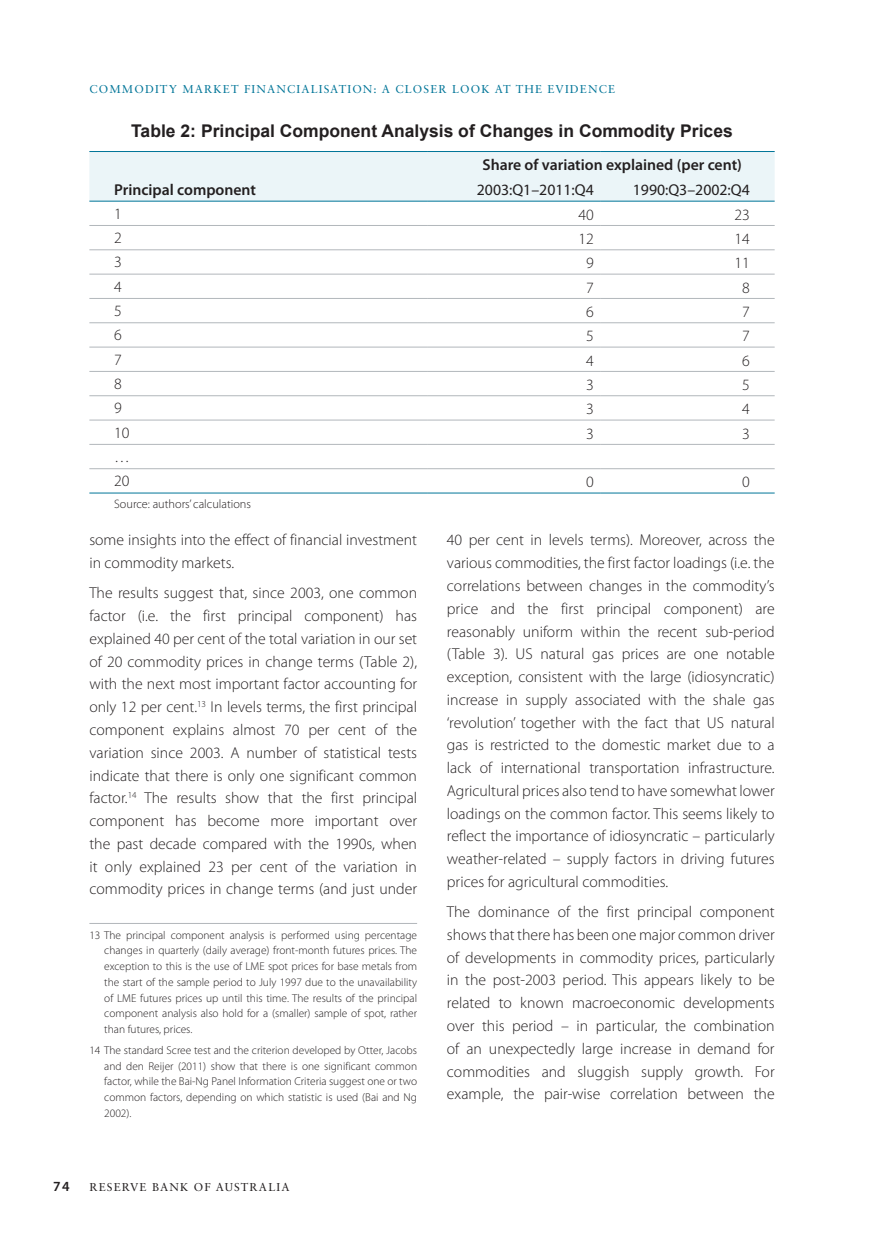
<style>
.page{position:relative;width:874px;height:1241px;background:#fff}
.page>*{position:absolute;margin:0;border:0;box-sizing:border-box;transform-origin:0 0}
.Table_Graph_Heading{font:700 17.5px "Arial";color:#231f20}
.Body_Copy{font:300 15.75px/22.8px "Myriad Pro";color:#231f20;text-align:justify}
.Table_-_Column_Headi{font:600 15.75px "Myriad Pro";color:#231f20}
.Table_Body_Copy{font:300 15.75px "Myriad Pro";color:#231f20}
.Table_-_Column_Headi-2{font:15.75px "Myriad Pro";color:#231f20}
.t1{font:600 14px "Myriad Pro";color:#231f20}
.Table_Sources_and_No{font:300 12.25px "Myriad Pro";color:#231f20}
.Footnote_Text_with_R{font:300 11.38px/15.8px "Myriad Pro";color:#231f20;text-align:justify}
.Footnote_Text_No_Rul{font:300 11.38px/15.8px "Myriad Pro";color:#231f20;text-align:justify}
.t2{font:11.38px "Sabon LT Std";letter-spacing:.1em;color:#007598}
.t3{font:11.38px "Sabon LT Std";letter-spacing:.1em;color:#231f20}
</style>
<div class="page">
<hr style="left:89px;top:923px;width:328px;height:1px;background:#b2b7bb">
<div style="left:89px;top:152px;width:685px;height:49px;background:#ebf5f8"></div>
<hr style="left:89px;top:151px;width:338px;height:1px;background:#007598">
<hr style="left:427px;top:151px;width:173px;height:1px;background:#007598">
<hr style="left:600px;top:151px;width:174px;height:1px;background:#007598">
<hr style="left:89px;top:201px;width:338px;height:1px;background:#007598">
<hr style="left:427px;top:201px;width:173px;height:1px;background:#007598">
<hr style="left:600px;top:201px;width:174px;height:1px;background:#007598">
<hr style="left:89px;top:225px;width:338px;height:1px;background:#b2b7bb">
<hr style="left:427px;top:225px;width:173px;height:1px;background:#b2b7bb">
<hr style="left:600px;top:225px;width:174px;height:1px;background:#b2b7bb">
<hr style="left:89px;top:249px;width:338px;height:1px;background:#b2b7bb">
<hr style="left:427px;top:249px;width:173px;height:1px;background:#b2b7bb">
<hr style="left:600px;top:249px;width:174px;height:1px;background:#b2b7bb">
<hr style="left:89px;top:274px;width:338px;height:1px;background:#b2b7bb">
<hr style="left:427px;top:274px;width:173px;height:1px;background:#b2b7bb">
<hr style="left:600px;top:274px;width:174px;height:1px;background:#b2b7bb">
<hr style="left:89px;top:298px;width:338px;height:1px;background:#b2b7bb">
<hr style="left:427px;top:298px;width:173px;height:1px;background:#b2b7bb">
<hr style="left:600px;top:298px;width:174px;height:1px;background:#b2b7bb">
<hr style="left:89px;top:322px;width:338px;height:1px;background:#b2b7bb">
<hr style="left:427px;top:322px;width:173px;height:1px;background:#b2b7bb">
<hr style="left:600px;top:322px;width:174px;height:1px;background:#b2b7bb">
<hr style="left:89px;top:347px;width:338px;height:1px;background:#b2b7bb">
<hr style="left:427px;top:347px;width:173px;height:1px;background:#b2b7bb">
<hr style="left:600px;top:347px;width:174px;height:1px;background:#b2b7bb">
<hr style="left:89px;top:371px;width:338px;height:1px;background:#b2b7bb">
<hr style="left:427px;top:371px;width:173px;height:1px;background:#b2b7bb">
<hr style="left:600px;top:371px;width:174px;height:1px;background:#b2b7bb">
<hr style="left:89px;top:395px;width:338px;height:1px;background:#b2b7bb">
<hr style="left:427px;top:395px;width:173px;height:1px;background:#b2b7bb">
<hr style="left:600px;top:395px;width:174px;height:1px;background:#b2b7bb">
<hr style="left:89px;top:419px;width:338px;height:1px;background:#b2b7bb">
<hr style="left:427px;top:419px;width:173px;height:1px;background:#b2b7bb">
<hr style="left:600px;top:419px;width:174px;height:1px;background:#b2b7bb">
<hr style="left:89px;top:444px;width:338px;height:1px;background:#b2b7bb">
<hr style="left:427px;top:444px;width:173px;height:1px;background:#b2b7bb">
<hr style="left:600px;top:444px;width:174px;height:1px;background:#b2b7bb">
<hr style="left:89px;top:468px;width:338px;height:1px;background:#b2b7bb">
<hr style="left:427px;top:468px;width:173px;height:1px;background:#b2b7bb">
<hr style="left:600px;top:468px;width:174px;height:1px;background:#b2b7bb">
<hr style="left:89px;top:492px;width:338px;height:1px;background:#007598">
<hr style="left:427px;top:492px;width:173px;height:1px;background:#007598">
<hr style="left:600px;top:492px;width:174px;height:1px;background:#007598">
<p class="t2" style="left:89px;top:82px;width:527px">COMMODITY MARKET FINANCIALISATION: A CLOSER LOOK AT THE EVIDENCE</p>
<p class="Table_Graph_Heading" style="left:131px;top:119px;width:602px">Table 2: Principal Component Analysis of Changes in Commodity Prices</p>
<p class="Table_-_Column_Headi" style="left:482px;top:155px;width:261px">Share of variation explained (per cent)</p>
<p class="Table_-_Column_Headi" style="left:114px;top:180px;width:143px">Principal component</p>
<p class="Table_-_Column_Headi-2" style="left:476px;top:180px;width:118px">2003:Q1–2011:Q4</p>
<p class="Table_-_Column_Headi-2" style="left:632px;top:180px;width:118px">1990:Q3–2002:Q4</p>
<p class="Table_Body_Copy" style="left:114px;top:204px;width:9px">1</p>
<p class="Table_Body_Copy" style="left:578px;top:205px;width:17px">40</p>
<p class="Table_Body_Copy" style="left:734px;top:205px;width:17px">23</p>
<p class="Table_Body_Copy" style="left:114px;top:228px;width:9px">2</p>
<p class="Table_Body_Copy" style="left:578px;top:229px;width:17px">12</p>
<p class="Table_Body_Copy" style="left:734px;top:229px;width:17px">14</p>
<p class="Table_Body_Copy" style="left:114px;top:252px;width:9px">3</p>
<p class="Table_Body_Copy" style="left:586px;top:254px;width:9px">9</p>
<p class="Table_Body_Copy" style="left:734px;top:254px;width:17px">11</p>
<p class="Table_Body_Copy" style="left:114px;top:277px;width:9px">4</p>
<p class="Table_Body_Copy" style="left:586px;top:278px;width:9px">7</p>
<p class="Table_Body_Copy" style="left:741px;top:278px;width:9px">8</p>
<p class="Table_Body_Copy" style="left:114px;top:301px;width:9px">5</p>
<p class="Table_Body_Copy" style="left:586px;top:302px;width:9px">6</p>
<p class="Table_Body_Copy" style="left:741px;top:302px;width:9px">7</p>
<p class="Table_Body_Copy" style="left:114px;top:325px;width:9px">6</p>
<p class="Table_Body_Copy" style="left:586px;top:326px;width:9px">5</p>
<p class="Table_Body_Copy" style="left:741px;top:326px;width:9px">7</p>
<p class="Table_Body_Copy" style="left:114px;top:350px;width:9px">7</p>
<p class="Table_Body_Copy" style="left:586px;top:351px;width:9px">4</p>
<p class="Table_Body_Copy" style="left:741px;top:351px;width:9px">6</p>
<p class="Table_Body_Copy" style="left:114px;top:374px;width:9px">8</p>
<p class="Table_Body_Copy" style="left:586px;top:375px;width:9px">3</p>
<p class="Table_Body_Copy" style="left:741px;top:375px;width:9px">5</p>
<p class="Table_Body_Copy" style="left:114px;top:398px;width:9px">9</p>
<p class="Table_Body_Copy" style="left:586px;top:399px;width:9px">3</p>
<p class="Table_Body_Copy" style="left:741px;top:399px;width:9px">4</p>
<p class="Table_Body_Copy" style="left:114px;top:423px;width:17px">10</p>
<p class="Table_Body_Copy" style="left:586px;top:424px;width:9px">3</p>
<p class="Table_Body_Copy" style="left:741px;top:424px;width:9px">3</p>
<p class="Table_Body_Copy" style="left:114px;top:447px;width:17px">…</p>
<p class="Table_Body_Copy" style="left:114px;top:471px;width:17px">20</p>
<p class="Table_Body_Copy" style="left:586px;top:472px;width:9px">0</p>
<p class="Table_Body_Copy" style="left:741px;top:472px;width:9px">0</p>
<p class="Table_Sources_and_No" style="left:114px;top:497px;width:138px">Source: authors’ calculations</p>
<p class="Body_Copy" style="left:89px;top:528px;width:329px">some insights into the effect of financial investment in commodity markets.</p>
<p class="Body_Copy" style="left:89px;top:581px;width:329px">The results suggest that, since 2003, one common factor (i.e. the first principal component) has explained 40 per cent of the total variation in our set of 20 commodity prices in change terms (Table 2), with the next most important factor accounting for only 12 per cent.<sup>13</sup> In levels terms, the first principal component explains almost 70 per cent of the variation since 2003. A number of statistical tests indicate that there is only one significant common factor.<sup>14</sup> The results show that the first principal component has become more important over the past decade compared with the 1990s, when it only explained 23 per cent of the variation in commodity prices in change terms (and just under</p>
<p class="Footnote_Text_with_R" style="left:104px;top:926px;width:314px;text-indent:-15px">13 The principal component analysis is performed using percentage changes in quarterly (daily average) front-month futures prices. The exception to this is the use of LME spot prices for base metals from the start of the sample period to July 1997 due to the unavailability of LME futures prices up until this time. The results of the principal component analysis also hold for a (smaller) sample of spot, rather than futures, prices.</p>
<p class="Footnote_Text_No_Rul" style="left:104px;top:1041px;width:314px;text-indent:-15px">14 The standard Scree test and the criterion developed by Otter, Jacobs and den Reijer (2011) show that there is one significant common factor, while the Bai-Ng Panel Information Criteria suggest one or two common factors, depending on which statistic is used (Bai and Ng 2002).</p>
<p class="t1" style="left:53px;top:1177px;width:18px">74</p>
<p class="t3" style="left:89px;top:1180px;width:201px">RESERVE BANK OF AUSTRALIA</p>
<p class="Body_Copy" style="left:446px;top:528px;width:329px">40 per cent in levels terms). Moreover, across the various commodities, the first factor loadings (i.e. the correlations between changes in the commodity’s price and the first principal component) are reasonably uniform within the recent sub-period (Table 3). US natural gas prices are one notable exception, consistent with the large (idiosyncratic) increase in supply associated with the shale gas ‘revolution’ together with the fact that US natural gas is restricted to the domestic market due to a lack of international transportation infrastructure.<br>Agricultural prices also tend to have somewhat lower loadings on the common factor. This seems likely to reflect the importance of idiosyncratic – particularly weather-related – supply factors in driving futures prices for agricultural commodities.</p>
<p class="Body_Copy" style="left:446px;top:900px;width:329px">The dominance of the first principal component shows that there has been one major common driver of developments in commodity prices, particularly in the post-2003 period. This appears likely to be related to known macroeconomic developments over this period – in particular, the combination of an unexpectedly large increase in demand for commodities and sluggish supply growth. For example, the pair-wise correlation between the</p>
</div>
